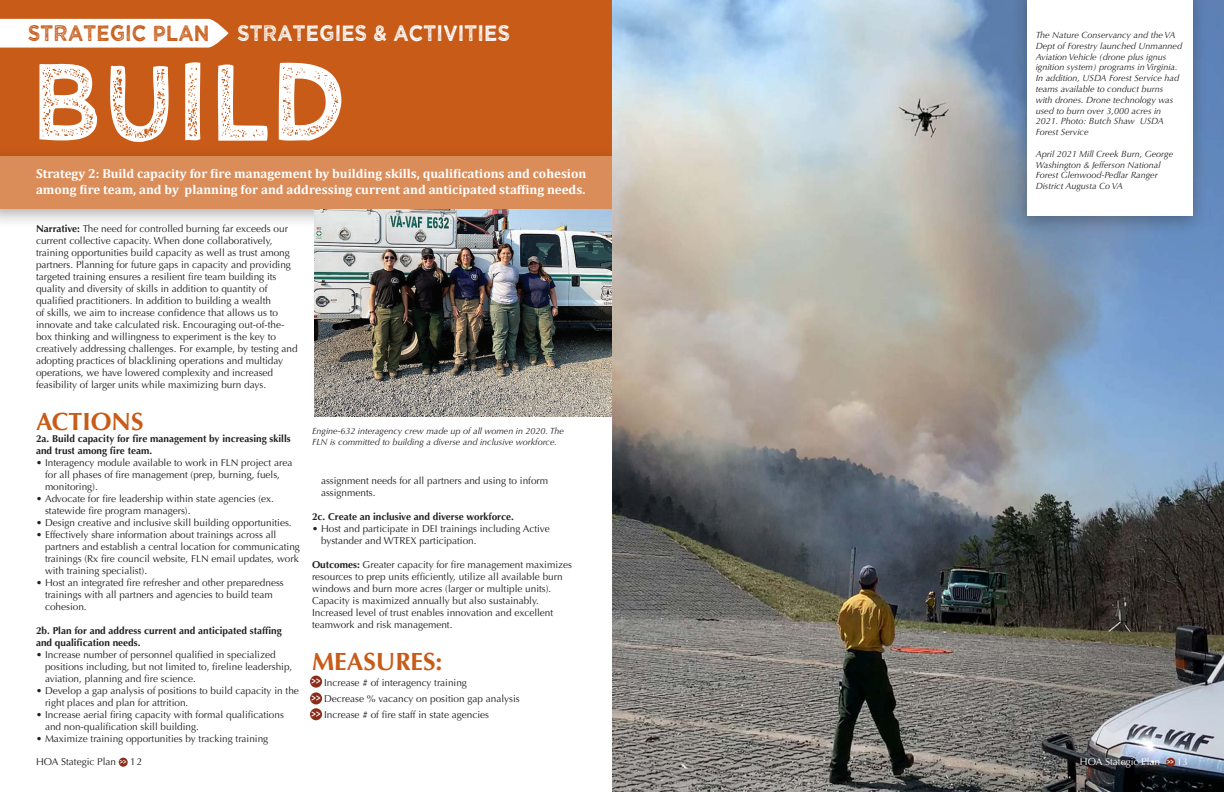
<style>
.page{position:relative;width:1224px;height:792px;background:#fff}
.page>*{position:absolute;margin:0;border:0;box-sizing:border-box;transform-origin:0 0}
.t1{font:110.2px "Wicked Grit";color:#fff;scale:.89 1}
.t2{font:700 25px "Optima";color:#c85b18}
.t3{font:22.3px "Wicked Grit";color:#fff;scale:.89 1}
.t4{font:700 13px/15.6px "Cambria";color:#fff}
.t5{font:10px/12px "Optima";color:#231f20}
.t6{font:700 10px/12px "Optima";color:#231f20}
.t7{font:10px "Optima";color:#fff}
.t8{font:900 9.6px/16.8px "Optima";color:#fff;scale:.69 1}
.t9{font:italic 9px/10.8px "Optima";color:#231f20}
.t10{font:900 7.2px "Optima";color:#fff;scale:.69 1}
.s1{color:#c85b18}
.s2{font-weight:700}
</style>
<div class="page">
<div style="left:0;top:0;width:612px;height:157px;background:#c85b18"></div>
<div style="left:0;top:146px;width:627px;height:83px;background:#231f20;opacity:.35"></div>
<div style="left:0;top:157px;width:612px;height:52px;background:#da8c59"></div>
<svg style="left:0;top:19px;width:229px;height:29px;background:#fcf6f2"></svg>
<img style="left:314px;top:209px;width:298px;height:208px">
<img style="left:612px;top:0;width:612px;height:792px">
<div style="left:1012px;top:0;width:195px;height:236px;background:#231f20;opacity:.35"></div>
<div style="left:1027px;top:0;width:165px;height:216px;background:#fff"></div>
<div style="left:310px;top:676px;width:12px;height:12px;background:#8b2d19;border-radius:50%"></div>
<div style="left:310px;top:692px;width:12px;height:12px;background:#8b2d19;border-radius:50%"></div>
<div style="left:310px;top:708px;width:12px;height:12px;background:#8b2d19;border-radius:50%"></div>
<div style="left:119px;top:758px;width:9px;height:9px;background:#8b2d19;border-radius:50%"></div>
<div style="left:1166px;top:758px;width:9px;height:9px;background:#8b2d19;border-radius:50%"></div>
<h3 class="t3" style="left:28px;top:23px;width:543px"><span class="s1">STRATEGIC PLAN</span> STRATEGIES &amp; ACTIVITIES</h3>
<h1 class="t1" style="left:31px;top:52px;width:356px">BUILD</h1>
<h3 class="t4" style="left:36px;top:165px;width:552px">Strategy 2: Build capacity for fire management by building skills, qualifications and cohesion among fire team, and by planning for and addressing current and anticipated staffing needs.</h3>
<p class="t5" style="left:36px;top:223px;width:263px"><span class="s2">Narrative:</span> The need for controlled burning far exceeds our current collective capacity. When done collaboratively, training opportunities build capacity as well as trust among partners. Planning for future gaps in capacity and providing targeted training ensures a resilient fire team building its quality and diversity of skills in addition to quantity of qualified practitioners. In addition to building a wealth<br>of skills, we aim to increase confidence that allows us to innovate and take calculated risk. Encouraging out-of-the&shy;box thinking and willingness to experiment is the key to creatively addressing challenges. For example, by testing and adopting practices of blacklining operations and multiday operations, we have lowered complexity and increased feasibility of larger units while maximizing burn days.</p>
<h2 class="t2" style="left:36px;top:407px;width:109px">ACTIONS</h2>
<p class="t6" style="left:36px;top:433px;width:256px">2a. Build capacity for fire management by increasing skills and trust among fire team.</p>
<p class="t5" style="left:45px;top:457px;width:249px;text-indent:-9px">• Interagency module available to work in FLN project area for all phases of fire management (prep, burning, fuels, monitoring).</p>
<p class="t5" style="left:45px;top:493px;width:231px;text-indent:-9px">• Advocate for fire leadership within state agencies (ex. statewide fire program managers).</p>
<p class="t5" style="left:36px;top:517px;width:257px">• Design creative and inclusive skill building opportunities.</p>
<p class="t5" style="left:45px;top:529px;width:256px;text-indent:-9px">• Effectively share information about trainings across all partners and establish a central location for communicating trainings (Rx fire council website, FLN email updates, work with training specialist).</p>
<p class="t5" style="left:45px;top:577px;width:240px;text-indent:-9px">• Host an integrated fire refresher and other preparedness trainings with all partners and agencies to build team cohesion.</p>
<p class="t6" style="left:36px;top:625px;width:247px">2b. Plan for and address current and anticipated staffing and qualification needs.</p>
<p class="t5" style="left:45px;top:649px;width:249px;text-indent:-9px">• Increase number of personnel qualified in specialized positions including, but not limited to, fireline leadership, aviation, planning and fire science.</p>
<p class="t5" style="left:45px;top:685px;width:255px;text-indent:-9px">• Develop a gap analysis of positions to build capacity in the right places and plan for attrition.</p>
<p class="t5" style="left:45px;top:709px;width:240px;text-indent:-9px">• Increase aerial firing capacity with formal qualifications and non-qualification skill building.</p>
<p class="t5" style="left:36px;top:733px;width:234px">• Maximize training opportunities by tracking training</p>
<p class="t9" style="left:312px;top:426px;width:254px">Engine-632 interagency crew made up of all women in 2020. The<br>FLN is committed to building a diverse and inclusive workforce.</p>
<p class="t5" style="left:321px;top:475px;width:229px">assignment needs for all partners and using to inform assignments.</p>
<p class="t6" style="left:312px;top:511px;width:203px">2c. Create an inclusive and diverse workforce.</p>
<p class="t5" style="left:321px;top:523px;width:230px;text-indent:-9px">• Host and participate in DEI trainings including Active bystander and WTREX participation.</p>
<p class="t5" style="left:312px;top:559px;width:262px"><span class="s2">Outcomes:</span> Greater capacity for fire management maximizes resources to prep units efficiently, utilize all available burn windows and burn more acres (larger or multiple units).<br>Capacity is maximized annually but also sustainably.<br>Increased level of trust enables innovation and excellent teamwork and risk management.</p>
<h2 class="t2" style="left:312px;top:647px;width:132px">MEASURES:</h2>
<p class="t5" style="left:324px;top:675px;width:197px;line-height:16px">Increase # of interagency training<br>Decrease % vacancy on position gap analysis<br>Increase # of fire staff in state agencies</p>
<p class="t8" style="left:312px;top:673px;width:14px">&gt;&gt; &gt;&gt;</p>
<p class="t8" style="left:312px;top:705px;width:14px">&gt;&gt;</p>
<p class="t9" style="left:1036px;top:30px;width:148px">The Nature Conservancy and the VA<br>Dept of Forestry launched Unmanned<br>Aviation Vehicle (drone plus ignus ignition system) programs in Virginia.<br>In addition, USDA Forest Service had teams available to conduct burns with drones. Drone technology was used to burn over 3,000 acres in<br>2021. Photo: Butch Shaw USDA<br>Forest Service</p>
<p class="t9" style="left:1036px;top:148px;width:139px">April 2021 Mill Creek Burn, George<br>Washington &amp; Jefferson National<br>Forest Glenwood-Pedlar Ranger<br>District Augusta Co VA</p>
<p class="t5" style="left:36px;top:756px;width:82px">HOA Stategic Plan</p>
<p class="t5" style="left:130px;top:756px;width:14px">12</p>
<p class="t10" style="left:120px;top:757px;width:11px">&gt;&gt;</p>
<p class="t7" style="left:1080px;top:756px;width:82px">HOA Stategic Plan</p>
<p class="t7" style="left:1177px;top:756px;width:13px">13</p>
<p class="t10" style="left:1167px;top:757px;width:11px">&gt;&gt;</p>
</div>
